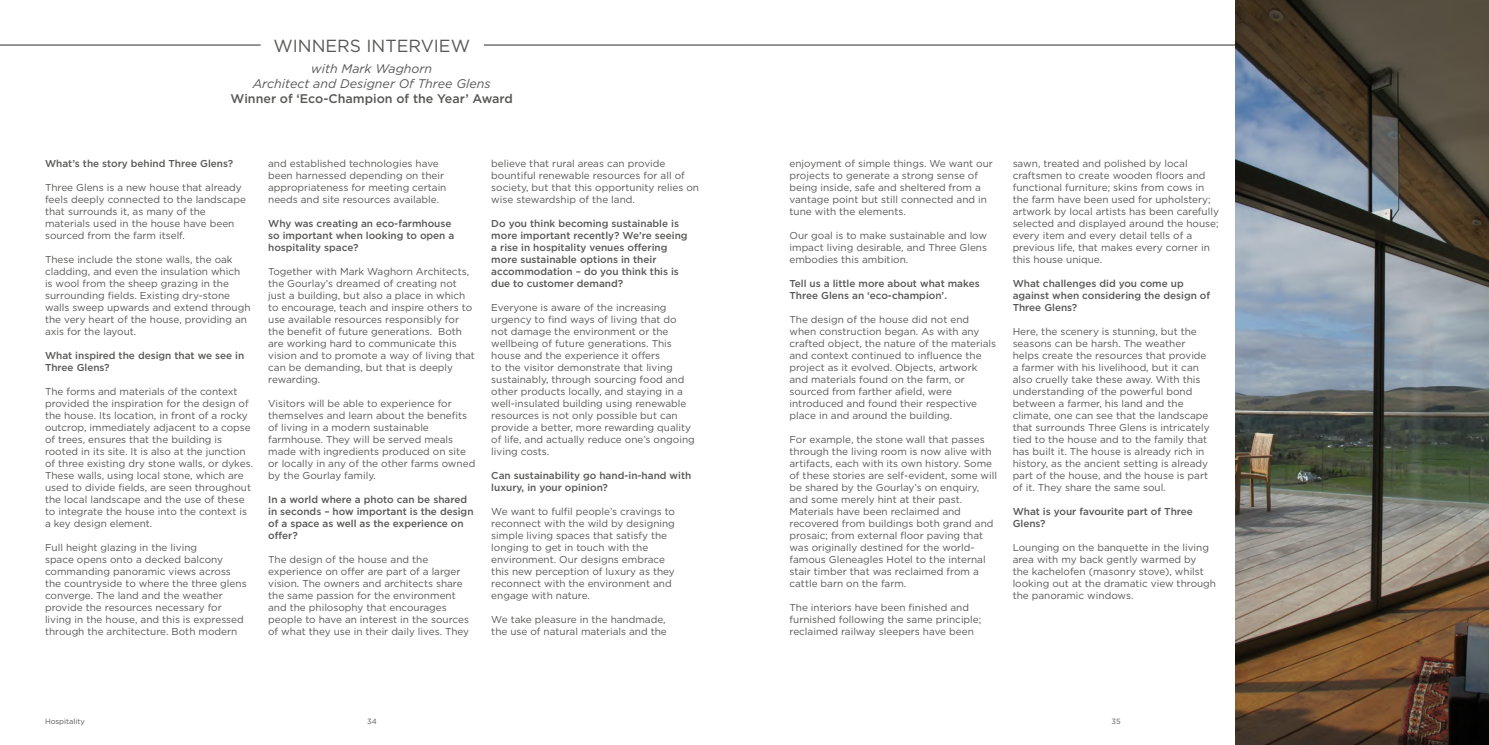
<style>
.page{position:relative;width:1489px;height:745px;background:#fff}
.page>*{position:absolute;margin:0;border:0;box-sizing:border-box;transform-origin:0 0}
.t1{font:17.5px "Gotham";color:#575756}
.t2{font:italic 12.5px/15px "Gotham";color:#575756;text-align:center}
.t3{font:500 12.5px "Gotham";color:#575756}
.t4{font:10px/12px "Gotham";color:#575756}
.t5{font:500 10px/12px "Gotham";color:#575756}
.t6{font:7.5px "Gotham";color:#575756}
</style>
<div class="page">
<hr style="left:0;top:44px;width:261px;height:2px;background:#575756">
<hr style="left:484px;top:44px;width:260px;height:2px;background:#575756">
<hr style="left:744px;top:44px;width:491px;height:2px;background:#575756">
<img style="left:1235px;top:0;width:253px;height:744px">
<h1 class="t1" style="left:273px;top:36px;width:198px">WINNERS INTERVIEW</h1>
<p class="t2" style="left:253px;top:61px;width:239px">with Mark Waghorn<br>Architect and Designer Of Three Glens</p>
<p class="t3" style="left:231px;top:92px;width:284px">Winner of ‘Eco-Champion of the Year’ Award</p>
<p class="t5" style="left:45px;top:157px;width:190px">What’s the story behind Three Glens?</p>
<p class="t4" style="left:45px;top:181px;width:202px">Three Glens is a new house that already feels deeply connected to the landscape that surrounds it, as many of the materials used in the house have been sourced from the farm itself.</p>
<p class="t4" style="left:45px;top:253px;width:207px">These include the stone walls, the oak cladding, and even the insulation which<br>is wool from the sheep grazing in the surrounding fields. Existing dry-stone walls sweep upwards and extend through the very heart of the house, providing an axis for the layout.</p>
<p class="t5" style="left:45px;top:349px;width:201px">What inspired the design that we see in<br>Three Glens?</p>
<p class="t4" style="left:45px;top:385px;width:209px">The forms and materials of the context provided the inspiration for the design of the house. Its location, in front of a rocky outcrop, immediately adjacent to a copse of trees, ensures that the building is rooted in its site. It is also at the junction of three existing dry stone walls, or dykes.<br>These walls, using local stone, which are used to divide fields, are seen throughout the local landscape and the use of these to integrate the house into the context is a key design element.</p>
<p class="t4" style="left:45px;top:541px;width:203px">Full height glazing in the living<br>space opens onto a decked balcony commanding panoramic views across the countryside to where the three glens converge. The land and the weather provide the resources necessary for living in the house, and this is expressed through the architecture. Both modern</p>
<p class="t4" style="left:268px;top:157px;width:180px">and established technologies have been harnessed depending on their appropriateness for meeting certain needs and site resources available.</p>
<p class="t5" style="left:268px;top:217px;width:188px">Why was creating an eco-farmhouse so important when looking to open a hospitality space?</p>
<p class="t4" style="left:268px;top:265px;width:208px">Together with Mark Waghorn Architects, the Gourlay’s dreamed of creating not just a building, but also a place in which to encourage, teach and inspire others to use available resources responsibly for the benefit of future generations. Both are working hard to communicate this vision and to promote a way of living that can be demanding, but that is deeply rewarding.</p>
<p class="t4" style="left:268px;top:397px;width:209px">Visitors will be able to experience for themselves and learn about the benefits of living in a modern sustainable farmhouse. They will be served meals made with ingredients produced on site or locally in any of the other farms owned by the Gourlay family.</p>
<p class="t5" style="left:268px;top:493px;width:207px">In a world where a photo can be shared in seconds – how important is the design of a space as well as the experience on offer?</p>
<p class="t4" style="left:268px;top:553px;width:202px">The design of the house and the experience on offer are part of a larger vision. The owners and architects share the same passion for the environment and the philosophy that encourages people to have an interest in the sources of what they use in their daily lives. They</p>
<p class="t4" style="left:491px;top:157px;width:209px">believe that rural areas can provide bountiful renewable resources for all of society, but that this opportunity relies on wise stewardship of the land.</p>
<p class="t5" style="left:491px;top:217px;width:198px">Do you think becoming sustainable is more important recently? We’re seeing a rise in hospitality venues offering more sustainable options in their accommodation – do you think this is due to customer demand?</p>
<p class="t4" style="left:491px;top:301px;width:205px">Everyone is aware of the increasing urgency to find ways of living that do not damage the environment or the wellbeing of future generations. This house and the experience it offers<br>to the visitor demonstrate that living sustainably, through sourcing food and other products locally, and staying in a well-insulated building using renewable resources is not only possible but can provide a better, more rewarding quality of life, and actually reduce one’s ongoing living costs.</p>
<p class="t5" style="left:491px;top:469px;width:201px">Can sustainability go hand-in-hand with luxury, in your opinion?</p>
<p class="t4" style="left:491px;top:505px;width:185px">We want to fulfil people’s cravings to reconnect with the wild by designing simple living spaces that satisfy the longing to get in touch with the environment. Our designs embrace this new perception of luxury as they reconnect with the environment and engage with nature.</p>
<p class="t4" style="left:491px;top:613px;width:177px">We take pleasure in the handmade, the use of natural materials and the</p>
<p class="t4" style="left:789px;top:157px;width:205px">enjoyment of simple things. We want our projects to generate a strong sense of being inside, safe and sheltered from a vantage point but still connected and in tune with the elements.</p>
<p class="t4" style="left:789px;top:229px;width:199px;text-align:justify">Our goal is to make sustainable and low impact living desirable, and Three Glens embodies this ambition.</p>
<p class="t5" style="left:789px;top:277px;width:192px">Tell us a little more about what makes<br>Three Glens an ‘eco-champion’.</p>
<p class="t4" style="left:789px;top:313px;width:208px">The design of the house did not end when construction began. As with any crafted object, the nature of the materials and context continued to influence the project as it evolved. Objects, artwork and materials found on the farm, or sourced from farther afield, were introduced and found their respective place in and around the building.</p>
<p class="t4" style="left:789px;top:433px;width:209px">For example, the stone wall that passes through the living room is now alive with artifacts, each with its own history. Some of these stories are self-evident, some will be shared by the Gourlay’s on enquiry, and some merely hint at their past.<br>Materials have been reclaimed and recovered from buildings both grand and prosaic; from external floor paving that was originally destined for the world&shy;famous Gleneagles Hotel to the internal stair timber that was reclaimed from a cattle barn on the farm.</p>
<p class="t4" style="left:789px;top:601px;width:193px">The interiors have been finished and furnished following the same principle; reclaimed railway sleepers have been</p>
<p class="t4" style="left:1012px;top:157px;width:208px">sawn, treated and polished by local craftsmen to create wooden floors and functional furniture; skins from cows in the farm have been used for upholstery; artwork by local artists has been carefully selected and displayed around the house; every item and every detail tells of a previous life, that makes every corner in this house unique.</p>
<p class="t5" style="left:1012px;top:277px;width:199px">What challenges did you come up against when considering the design of<br>Three Glens?</p>
<p class="t4" style="left:1012px;top:325px;width:199px">Here, the scenery is stunning, but the seasons can be harsh. The weather helps create the resources that provide a farmer with his livelihood, but it can also cruelly take these away. With this understanding of the powerful bond between a farmer, his land and the climate, one can see that the landscape that surrounds Three Glens is intricately tied to the house and to the family that has built it. The house is already rich in history, as the ancient setting is already part of the house, and the house is part of it. They share the same soul.</p>
<p class="t5" style="left:1012px;top:505px;width:182px">What is your favourite part of Three<br>Glens?</p>
<p class="t4" style="left:1012px;top:541px;width:205px">Lounging on the banquette in the living area with my back gently warmed by<br>the kachelofen (masonry stove), whilst looking out at the dramatic view through the panoramic windows.</p>
<p class="t6" style="left:45px;top:716px;width:42px">Hospitality</p>
<p class="t6" style="left:367px;top:716px;width:11px">34</p>
<p class="t6" style="left:1111px;top:716px;width:11px">35</p>
</div>
